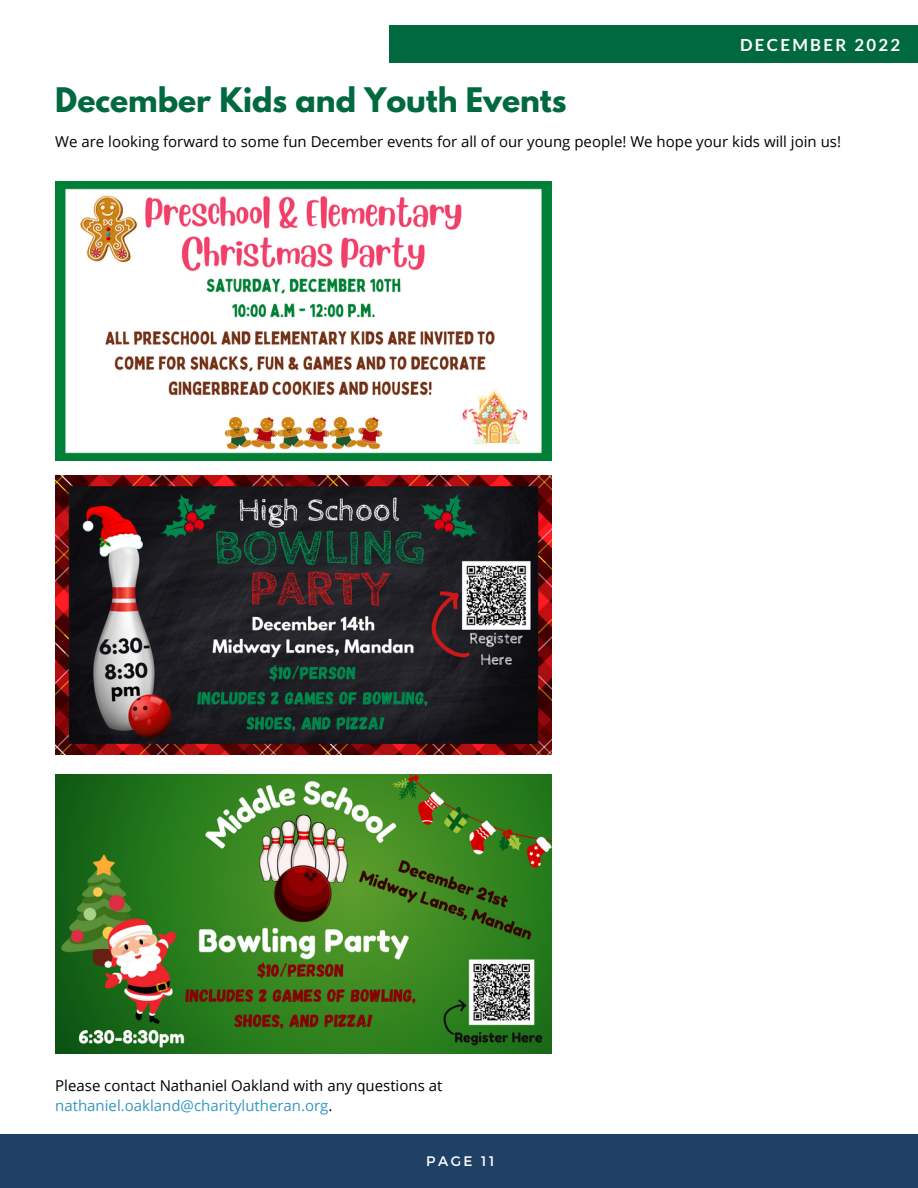
<style>
.page{position:relative;width:918px;height:1188px;background:#fff}
.page>*{position:absolute;margin:0;border:0;box-sizing:border-box;transform-origin:0 0}
.t1{font:700 30px "League Spartan";color:#00693f}
.t2{font:700 16.8px "Lato";letter-spacing:.14em;color:#fff}
.t3{font:15px/19.2px "Open Sans";color:#000}
.t4{font:13.8px "Montserrat";letter-spacing:.18em;color:#fff}
.s1{color:#3597c1}
</style>
<div class="page">
<div style="left:389px;top:25px;width:529px;height:38px;background:#00693f"></div>
<div style="left:0;top:1134px;width:918px;height:54px;background:#1f4165"></div>
<img style="left:55px;top:475px;width:496px;height:279px">
<img style="left:55px;top:775px;width:496px;height:279px">
<img style="left:55px;top:181px;width:496px;height:279px">
<h1 class="t1" style="left:55px;top:85px;width:513px">December Kids and Youth Events</h1>
<p class="t2" style="left:740px;top:34px;width:162px">DECEMBER 2022</p>
<p class="t3" style="left:55px;top:131px;width:787px">We are looking forward to some fun December events for all of our young people! We hope your kids will join us!</p>
<p class="t3" style="left:55px;top:1076px;width:389px">Please contact Nathaniel Oakland with any questions at <span class="s1">nathaniel.oakland@charitylutheran.org</span>.</p>
<p class="t4" style="left:426px;top:1153px;width:70px">PAGE 11</p>
</div>
